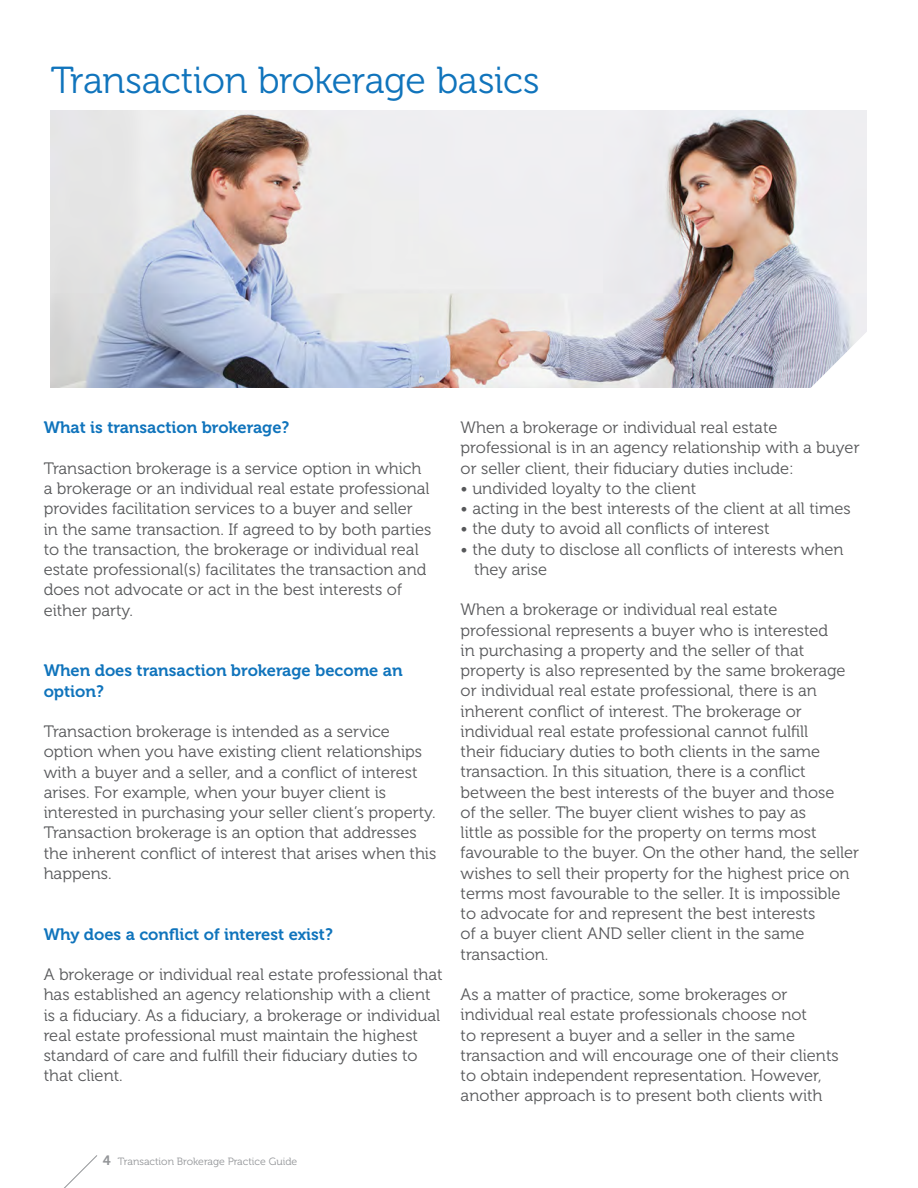
<style>
.page{position:relative;width:918px;height:1188px;background:#fff}
.page>*{position:absolute;margin:0;border:0;box-sizing:border-box;transform-origin:0 0}
.Paragraph_Style_3{font:37.5px "Museo 300";letter-spacing:-.01em;color:#1074bc}
.t1{font:16.5px/20.2px "Museo 300";color:#57585a}
.t2{font:16.5px/20.2px "Museo 700";color:#1074bc}
.t3{font:10.5px "Museo 300";color:#939598}
.s1{font-family:"Museo 700";font-size:13.5px}
</style>
<div class="page">
<svg style="left:64px;top:1155px;width:34px;height:33px"></svg>
<img style="left:51px;top:111px;width:816px;height:277px">
<svg style="left:801px;top:324px;width:66px;height:64px"></svg>
<p class="Paragraph_Style_3" style="left:51px;top:59px;width:490px">Transaction brokerage basics</p>
<p class="t2" style="left:44px;top:418px;width:247px">What is transaction brokerage?</p>
<p class="t1" style="left:44px;top:458px;width:389px">Transaction brokerage is a service option in which a brokerage or an individual real estate professional provides facilitation services to a buyer and seller<br>in the same transaction. If agreed to by both parties to the transaction, the brokerage or individual real estate professional(s) facilitates the transaction and does not advocate or act in the best interests of either party.</p>
<p class="t2" style="left:44px;top:661px;width:361px">When does transaction brokerage become an option?</p>
<p class="t1" style="left:44px;top:722px;width:394px">Transaction brokerage is intended as a service option when you have existing client relationships with a buyer and a seller, and a conflict of interest arises. For example, when your buyer client is interested in purchasing your seller client’s property.<br>Transaction brokerage is an option that addresses the inherent conflict of interest that arises when this happens.</p>
<p class="t2" style="left:44px;top:924px;width:291px">Why does a conflict of interest exist?</p>
<p class="t1" style="left:44px;top:965px;width:401px">A brokerage or individual real estate professional that has established an agency relationship with a client is a fiduciary. As a fiduciary, a brokerage or individual real estate professional must maintain the highest standard of care and fulfill their fiduciary duties to that client.</p>
<p class="t1" style="left:461px;top:418px;width:401px">When a brokerage or individual real estate professional is in an agency relationship with a buyer or seller client, their fiduciary duties include:</p>
<p class="t1" style="left:461px;top:479px;width:237px">• undivided loyalty to the client</p>
<p class="t1" style="left:461px;top:499px;width:392px">• acting in the best interests of the client at all times</p>
<p class="t1" style="left:461px;top:519px;width:311px">• the duty to avoid all conflicts of interest</p>
<p class="t1" style="left:461px;top:539px;width:385px">• the duty to disclose all conflicts of interests when</p>
<p class="t1" style="left:474px;top:560px;width:74px">they arise</p>
<p class="t1" style="left:461px;top:600px;width:400px">When a brokerage or individual real estate professional represents a buyer who is interested<br>in purchasing a property and the seller of that property is also represented by the same brokerage or individual real estate professional, there is an inherent conflict of interest. The brokerage or individual real estate professional cannot fulfill<br>their fiduciary duties to both clients in the same transaction. In this situation, there is a conflict between the best interests of the buyer and those<br>of the seller. The buyer client wishes to pay as<br>little as possible for the property on terms most favourable to the buyer. On the other hand, the seller wishes to sell their property for the highest price on terms most favourable to the seller. It is impossible to advocate for and represent the best interests<br>of a buyer client AND seller client in the same transaction.</p>
<p class="t1" style="left:461px;top:985px;width:380px">As a matter of practice, some brokerages or individual real estate professionals choose not<br>to represent a buyer and a seller in the same transaction and will encourage one of their clients to obtain independent representation. However, another approach is to present both clients with</p>
<p class="t3" style="left:103px;top:1156px;width:196px"><span class="s1">4</span> Transaction Brokerage Practice Guide</p>
</div>
